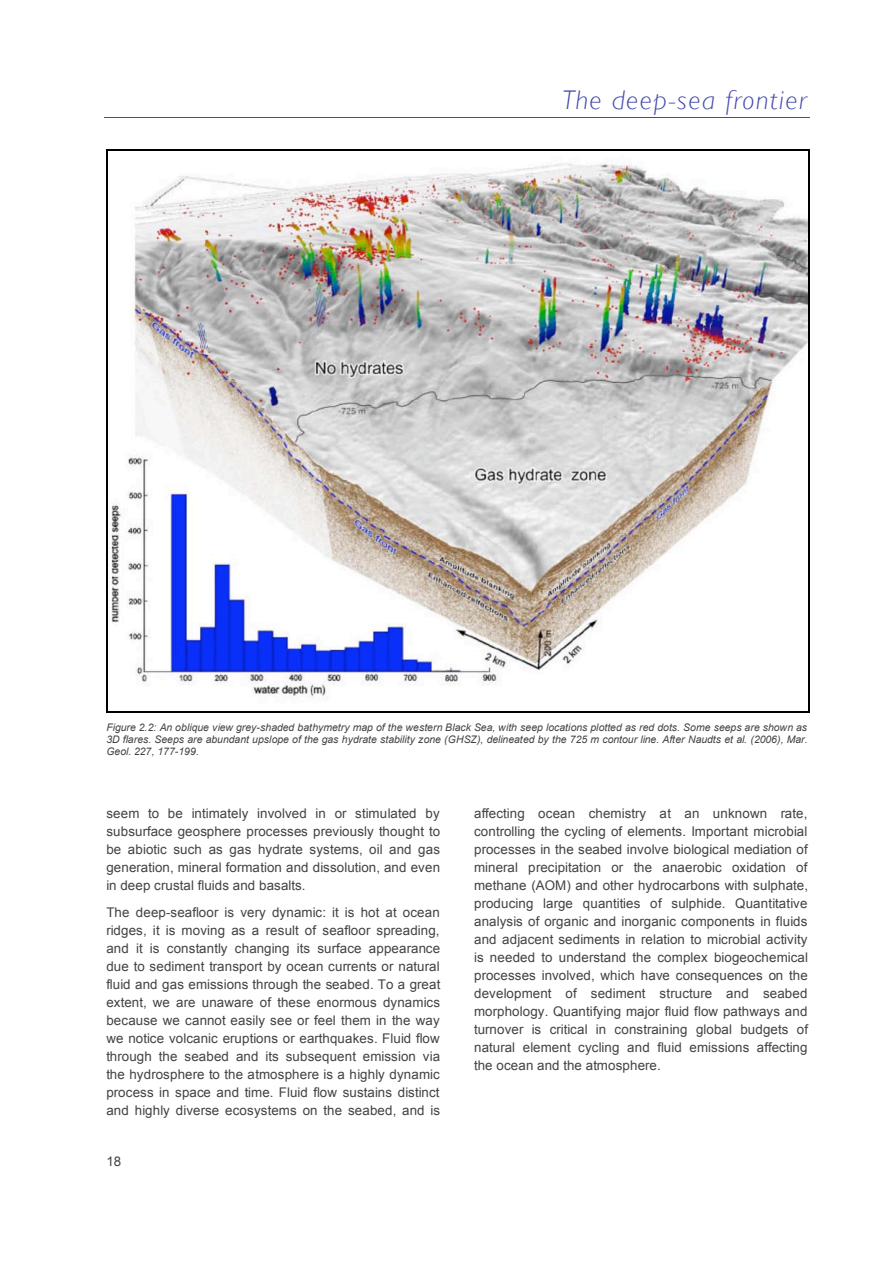
<style>
.page{position:relative;width:893px;height:1263px;background:#fff}
.page>*{position:absolute;margin:0;border:0;box-sizing:border-box;transform-origin:0 0}
.t1{font:italic 300 27px "Gill Sans";letter-spacing:.06em;color:#4348aa}
.t2{font:13.35px/18px "Arial";letter-spacing:.01em;color:#424242;text-align:justify}
.t3{font:italic 10.5px/12px "Arial";letter-spacing:-.005em;color:#424242;text-align:justify}
</style>
<div class="page">
<hr style="left:104px;top:117px;width:706px;height:1px;background:#4348aa">
<img style="left:107px;top:150px;width:701px;height:561px">
<hr style="left:107px;top:149px;width:701px;height:1px;background:#000">
<hr style="left:106px;top:150px;width:1px;height:561px;background:#000">
<hr style="left:808px;top:150px;width:1px;height:561px;background:#000">
<hr style="left:107px;top:711px;width:701px;height:1px;background:#000">
<h1 class="t1" style="left:562px;top:85px;width:246px">The deep-sea frontier</h1>
<p class="t3" style="left:106px;top:722px;width:702px">Figure 2.2: An oblique view grey-shaded bathymetry map of the western Black Sea, with seep locations plotted as red dots. Some seeps are shown as 3D flares. Seeps are abundant upslope of the gas hydrate stability zone (GHSZ), delineated by the 725 m contour line. After Naudts et al. (2006), Mar.<br>Geol. 227, 177-199.</p>
<p class="t2" style="left:106px;top:804px;width:335px">seem to be intimately involved in or stimulated by subsurface geosphere processes previously thought to be abiotic such as gas hydrate systems, oil and gas generation, mineral formation and dissolution, and even in deep crustal fluids and basalts.</p>
<p class="t2" style="left:106px;top:903px;width:335px">The deep-seafloor is very dynamic: it is hot at ocean ridges, it is moving as a result of seafloor spreading, and it is constantly changing its surface appearance due to sediment transport by ocean currents or natural fluid and gas emissions through the seabed. To a great extent, we are unaware of these enormous dynamics because we cannot easily see or feel them in the way we notice volcanic eruptions or earthquakes. Fluid flow through the seabed and its subsequent emission via the hydrosphere to the atmosphere is a highly dynamic process in space and time. Fluid flow sustains distinct and highly diverse ecosystems on the seabed, and is</p>
<p class="t2" style="left:106px;top:1152px;width:16px">18</p>
<p class="t2" style="left:474px;top:804px;width:335px">affecting ocean chemistry at an unknown rate, controlling the cycling of elements. Important microbial processes in the seabed involve biological mediation of mineral precipitation or the anaerobic oxidation of methane (AOM) and other hydrocarbons with sulphate, producing large quantities of sulphide. Quantitative analysis of organic and inorganic components in fluids and adjacent sediments in relation to microbial activity is needed to understand the complex biogeochemical processes involved, which have consequences on the development of sediment structure and seabed morphology. Quantifying major fluid flow pathways and turnover is critical in constraining global budgets of natural element cycling and fluid emissions affecting the ocean and the atmosphere.</p>
</div>
